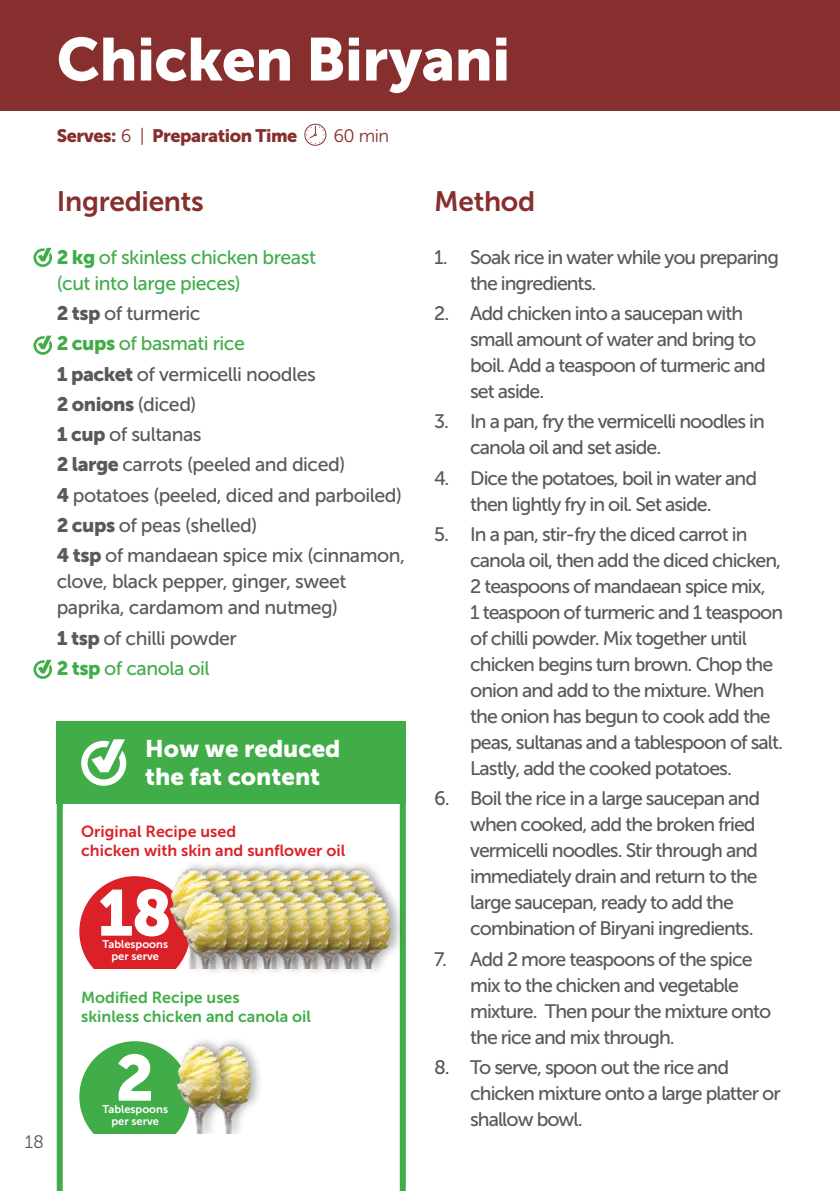
<style>
.page{position:relative;width:840px;height:1191px;background:#fff}
.page>*{position:absolute;margin:0;border:0;box-sizing:border-box;transform-origin:0 0}
.t1{font:64.4px "Museo Sans 900";color:#fff}
.t2{font:60px "Museo Sans 900";letter-spacing:-.01em;color:#fff}
.t3{font:28px "Museo Sans 700";letter-spacing:-.01em;color:#862f2e}
.t4{font:24px/28px "Museo Sans 900";color:#fff}
.t5{font:19.6px/26px "Museo Sans 500";letter-spacing:-.05em;color:#58595b}
.t6{font:19.6px/30.2px "Museo Sans 500";letter-spacing:-.025em;color:#58595b}
.t7{font:19.6px/26px "Museo Sans 500";letter-spacing:-.025em;color:#41ad49}
.t8{font:19.6px "Museo Sans 900";letter-spacing:-.025em;color:#58595b}
.t9{font:18px "Museo Sans 900";letter-spacing:-.025em;color:#862f2e}
.t10{font:18px "Museo Sans 300";color:#862f2e}
.t11{font:18px "Museo Sans 300";color:#58595b}
.t12{font:16px/19px "Museo Sans 700";color:#da2128}
.t13{font:16px/19px "Museo Sans 700";color:#41ad49}
.t14{font:11.2px/12px "Museo Sans 700";color:#fff;text-align:center}
.s1{font-family:"Museo Sans 300"}
.s2{font-family:"Museo Sans 900"}
.s3{font-family:"Museo Sans 900";color:#41ad49}
.s4{color:#41ad49}
.s5{font-family:"Museo Sans 500"}
</style>
<div class="page">
<div style="left:0;top:0;width:839px;height:111px;background:#862f2e"></div>
<svg style="left:304px;top:124px;width:22px;height:22px"></svg>
<svg style="left:33px;top:336px;width:19px;height:19px"></svg>
<svg style="left:33px;top:660px;width:19px;height:19px"></svg>
<svg style="left:33px;top:248px;width:19px;height:19px"></svg>
<svg style="left:57px;top:804px;width:348px;height:387px"></svg>
<div style="left:57px;top:721px;width:348px;height:83px;background:#41ad49"></div>
<svg style="left:81px;top:739px;width:45px;height:47px"></svg>
<svg style="left:79px;top:876px;width:87px;height:93px;background:#de3b41"></svg>
<div style="left:81px;top:969px;width:304px;height:9px;background:#fff"></div>
<svg style="left:79px;top:1041px;width:95px;height:93px;background:#58b75f"></svg>
<div style="left:203px;top:1035px;width:61px;height:106px;background:#000;opacity:.3"></div>
<img style="left:235px;top:1041px;width:17px;height:93px">
<div style="left:175px;top:1035px;width:60px;height:106px;background:#000;opacity:.3"></div>
<img style="left:174px;top:1041px;width:49px;height:93px">
<div style="left:81px;top:1134px;width:304px;height:9px;background:#fff"></div>
<div style="left:330px;top:859px;width:61px;height:118px;background:#fff"></div>
<img style="left:370px;top:867px;width:9px;height:14px">
<div style="left:310px;top:859px;width:60px;height:118px;background:#000;opacity:.3"></div>
<img style="left:350px;top:865px;width:9px;height:16px">
<div style="left:290px;top:859px;width:60px;height:118px;background:#000;opacity:.3"></div>
<img style="left:330px;top:865px;width:8px;height:16px">
<div style="left:269px;top:859px;width:61px;height:118px;background:#000;opacity:.3"></div>
<img style="left:309px;top:865px;width:9px;height:16px">
<div style="left:249px;top:859px;width:60px;height:118px;background:#000;opacity:.3"></div>
<img style="left:289px;top:865px;width:9px;height:16px">
<div style="left:229px;top:859px;width:60px;height:118px;background:#000;opacity:.3"></div>
<img style="left:269px;top:865px;width:8px;height:16px">
<div style="left:208px;top:859px;width:61px;height:118px;background:#000;opacity:.3"></div>
<img style="left:248px;top:865px;width:9px;height:16px">
<div style="left:188px;top:859px;width:60px;height:118px;background:#000;opacity:.3"></div>
<img style="left:228px;top:865px;width:8px;height:16px">
<div style="left:167px;top:859px;width:61px;height:118px;background:#000;opacity:.3"></div>
<img style="left:166px;top:865px;width:50px;height:104px">
<div style="left:344px;top:881px;width:60px;height:96px;background:#000;opacity:.3"></div>
<img style="left:384px;top:887px;width:8px;height:82px">
<div style="left:323px;top:881px;width:61px;height:96px;background:#000;opacity:.3"></div>
<img style="left:364px;top:887px;width:8px;height:82px">
<div style="left:303px;top:881px;width:61px;height:96px;background:#000;opacity:.3"></div>
<img style="left:343px;top:887px;width:9px;height:82px">
<div style="left:283px;top:881px;width:60px;height:96px;background:#000;opacity:.3"></div>
<img style="left:323px;top:887px;width:8px;height:82px">
<div style="left:262px;top:881px;width:61px;height:96px;background:#000;opacity:.3"></div>
<img style="left:302px;top:887px;width:9px;height:82px">
<div style="left:242px;top:881px;width:60px;height:96px;background:#000;opacity:.3"></div>
<img style="left:282px;top:887px;width:9px;height:82px">
<div style="left:222px;top:881px;width:60px;height:96px;background:#000;opacity:.3"></div>
<img style="left:262px;top:887px;width:8px;height:82px">
<div style="left:201px;top:881px;width:61px;height:96px;background:#000;opacity:.3"></div>
<img style="left:241px;top:887px;width:9px;height:82px">
<div style="left:181px;top:881px;width:60px;height:96px;background:#000;opacity:.3"></div>
<img style="left:180px;top:887px;width:49px;height:82px">
<h2 class="t2" style="left:57px;top:25px;width:455px">Chicken Biryani</h2>
<p class="t9" style="left:57px;top:125px;width:242px">Serves: <span class="s1">6 |</span> Preparation Time</p>
<p class="t10" style="left:333px;top:126px;width:57px">60 min</p>
<h3 class="t3" style="left:57px;top:186px;width:148px">Ingredients</h3>
<p class="t7" style="left:57px;top:244px;width:261px"><span class="s2">2 kg</span> of skinless chicken breast (cut into large pieces)</p>
<p class="t6" style="left:57px;top:298px;width:260px"><span class="s2">2 tsp</span> of turmeric<br><span class="s3">2 cups</span> <span class="s4">of basmati rice<br></span><span class="s2">1 packet</span> of vermicelli noodles</p>
<p class="t8" style="left:57px;top:393px;width:141px">2 onions <span class="s5">(diced)</span></p>
<p class="t6" style="left:57px;top:419px;width:349px"><span class="s2">1 cup</span> of sultanas<br><span class="s2">2 large</span> carrots (peeled and diced)<br><span class="s2">4</span> potatoes (peeled, diced and parboiled)<br><span class="s2">2 cups</span> of peas (shelled)<br><span class="s2">4 tsp</span> of mandaean spice mix (cinnamon,</p>
<p class="t6" style="left:57px;top:568px;width:291px;line-height:26px">clove, black pepper, ginger, sweet paprika, cardamom and nutmeg)</p>
<p class="t6" style="left:57px;top:622px;width:181px"><span class="s2">1 tsp</span> of chilli powder<br><span class="s3">2 tsp</span> <span class="s4">of canola oil</span></p>
<p class="t11" style="left:25px;top:1132px;width:21px">18</p>
<p class="t4" style="left:145px;top:735px;width:197px">How we reduced the fat content</p>
<p class="t12" style="left:81px;top:822px;width:265px">Original Recipe used<br>chicken with skin and sunflower oil</p>
<h1 class="t1" style="left:98px;top:876px;width:76px">18</h1>
<p class="t14" style="left:102px;top:938px;width:67px">Tablespoons per serve</p>
<p class="t13" style="left:81px;top:987px;width:231px">Modified Recipe uses<br>skinless chicken and canola oil</p>
<h1 class="t1" style="left:115px;top:1041px;width:40px">2</h1>
<p class="t14" style="left:111px;top:1115px;width:49px">per serve</p>
<p class="t14" style="left:102px;top:1103px;width:67px">Tablespoons</p>
<h3 class="t3" style="left:434px;top:186px;width:103px">Method</h3>
<p class="t5" style="left:470px;top:244px;width:310px;text-indent:-36px">1. Soak rice in water while you preparing the ingredients.</p>
<p class="t5" style="left:470px;top:300px;width:297px;text-indent:-36px">2. Add chicken into a saucepan with small amount of water and bring to boil. Add a teaspoon of turmeric and set aside.</p>
<p class="t5" style="left:470px;top:409px;width:296px;text-indent:-36px">3. In a pan, fry the vermicelli noodles in canola oil and set aside.</p>
<p class="t5" style="left:434px;top:465px;width:324px;text-align:center">4. Dice the potatoes, boil in water and then lightly fry in oil. Set aside.</p>
<p class="t5" style="left:470px;top:521px;width:314px;text-indent:-36px">5. In a pan, stir-fry the diced carrot in canola oil, then add the diced chicken, 2 teaspoons of mandaean spice mix,<br>1 teaspoon of turmeric and 1 teaspoon of chilli powder. Mix together until chicken begins turn brown. Chop the onion and add to the mixture. When the onion has begun to cook add the peas, sultanas and a tablespoon of salt.<br>Lastly, add the cooked potatoes.</p>
<p class="t5" style="left:470px;top:785px;width:291px;text-indent:-36px">6. Boil the rice in a large saucepan and when cooked, add the broken fried vermicelli noodles. Stir through and immediately drain and return to the large saucepan, ready to add the combination of Biryani ingredients.</p>
<p class="t5" style="left:470px;top:946px;width:302px;text-indent:-36px">7. Add 2 more teaspoons of the spice mix to the chicken and vegetable mixture. Then pour the mixture onto the rice and mix through.</p>
<p class="t5" style="left:470px;top:1054px;width:312px;text-indent:-36px">8. To serve, spoon out the rice and chicken mixture onto a large platter or shallow bowl.</p>
</div>
